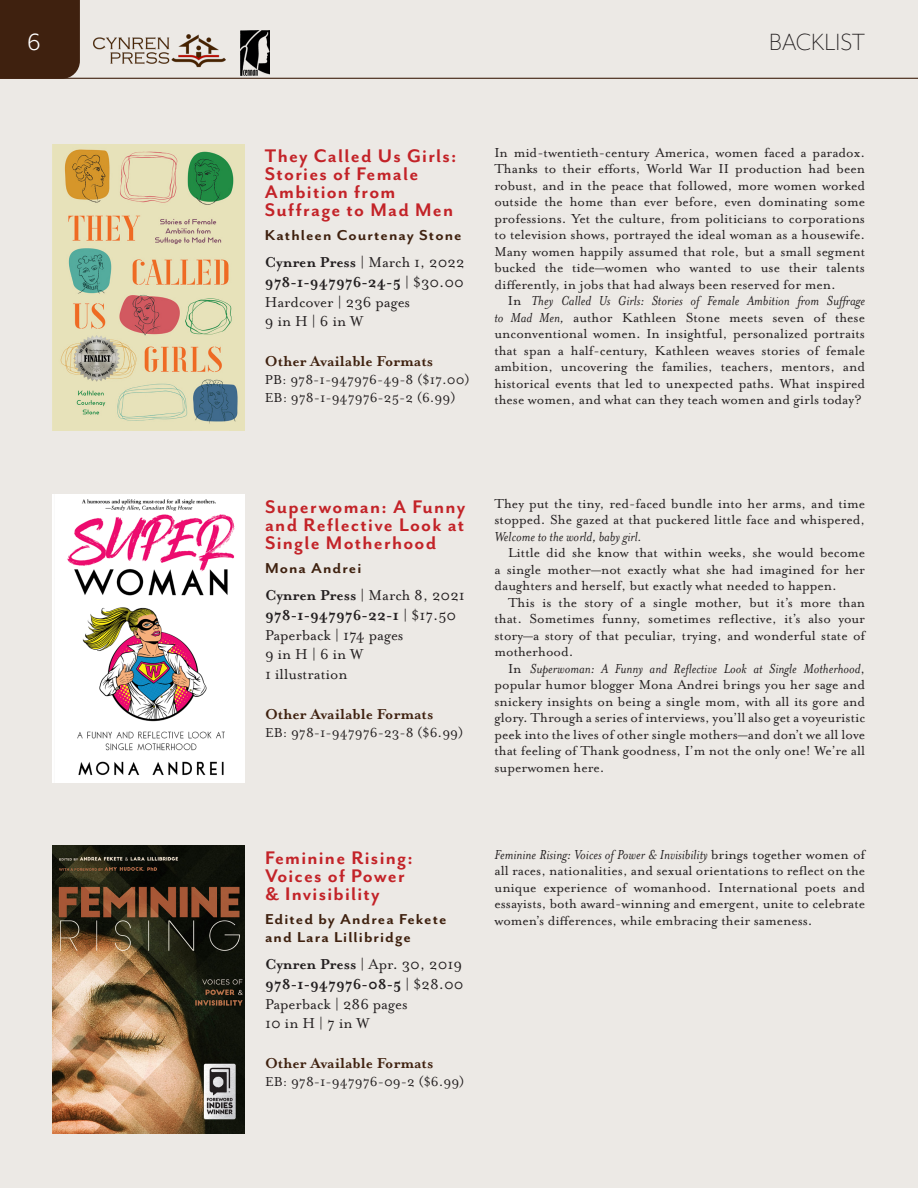
<style>
.page{position:relative;width:918px;height:1188px;background:#ece9e5}
.page>*{position:absolute;margin:0;border:0;box-sizing:border-box;transform-origin:0 0}
.t1{font:300 27px "Mr Eaves San OT";color:#231f20}
.t2{font:27px "Mr Eaves San OT";color:#fff}
.title_backlist{font:700 21px/18px "Mr Eaves San OT";letter-spacing:.06em;color:#c32328}
.t3{font:16.5px "Mrs Eaves OT";color:#231f20}
.t4{font:700 16.5px "Mrs Eaves OT";color:#231f20}
.author_backlist{font:700 16.5px/18px "Mr Eaves San OT";letter-spacing:.06em;color:#3f210f;scale:1.06 1}
.t5{font:700 16.5px "Mrs Eaves OT";color:#3f210f}
.backlist_des_para1{font:15px/16.5px "Mrs Eaves OT";color:#231f20;text-align:justify}
.backlist_des_para2{font:15px/16.5px "Mrs Eaves OT";color:#231f20;text-align:justify}
.des_para2{font:15px/16.5px "Mrs Eaves OT";color:#231f20;text-align:justify}
.s1{font-weight:700}
.s2{font-weight:400}
.s3{font-style:italic}
</style>
<div class="page">
<img style="left:53px;top:144px;width:192px;height:286px">
<img style="left:53px;top:495px;width:192px;height:288px">
<img style="left:53px;top:846px;width:192px;height:288px">
<svg style="left:0;top:0;width:918px;height:79px"></svg>
<h1 class="t2" style="left:27px;top:27px;width:15px">6</h1>
<h1 class="t1" style="left:769px;top:27px;width:98px">BACKLIST</h1>
<p class="title_backlist" style="left:265px;top:146px;width:193px">They Called Us Girls:<br>Stories of Female<br>Ambition from<br>Suffrage to Mad Men</p>
<p class="author_backlist" style="left:265px;top:226px;width:187px">Kathleen Courtenay Stone</p>
<p class="t3" style="left:265px;top:253px;width:201px"><span class="s1">Cynren Press</span> | March 1, 2022</p>
<p class="t4" style="left:265px;top:272px;width:201px">978-1-947976-24-5 <span class="s2">| $30.00</span></p>
<p class="t3" style="left:265px;top:292px;width:147px">Hardcover | 236 pages</p>
<p class="t3" style="left:265px;top:312px;width:100px">9 in H | 6 in W</p>
<p class="t5" style="left:265px;top:352px;width:170px">Other Available Formats</p>
<p class="backlist_des_para1" style="left:265px;top:371px;width:207px">PB: 978-1-947976-49-8 ($17.00)</p>
<p class="backlist_des_para1" style="left:265px;top:389px;width:192px">EB: 978-1-947976-25-2 (6.99)</p>
<p class="backlist_des_para1" style="left:494px;top:144px;width:372px">In mid-twentieth-century America, women faced a paradox.<br>Thanks to their efforts, World War II production had been robust, and in the peace that followed, more women worked outside the home than ever before, even dominating some professions. Yet the culture, from politicians to corporations to television shows, portrayed the ideal woman as a housewife.<br>Many women happily assumed that role, but a small segment bucked the tide—women who wanted to use their talents differently, in jobs that had always been reserved for men.</p>
<p class="backlist_des_para2" style="left:494px;top:292px;width:372px;text-indent:14px">In <span class="s3">They Called Us Girls: Stories of Female Ambition from Suffrage to Mad Men,</span> author Kathleen Stone meets seven of these unconventional women. In insightful, personalized portraits that span a half-century, Kathleen weaves stories of female ambition, uncovering the families, teachers, mentors, and historical events that led to unexpected paths. What inspired these women, and what can they teach women and girls today?</p>
<p class="title_backlist" style="left:265px;top:497px;width:202px;text-align:justify">Superwoman: A Funny and Reflective Look at Single Motherhood</p>
<p class="author_backlist" style="left:265px;top:559px;width:92px">Mona Andrei</p>
<p class="t3" style="left:265px;top:586px;width:201px"><span class="s1">Cynren Press</span> | March 8, 2021</p>
<p class="t4" style="left:265px;top:605px;width:193px">978-1-947976-22-1 <span class="s2">| $17.50</span></p>
<p class="t3" style="left:265px;top:625px;width:140px">Paperback | 174 pages</p>
<p class="t3" style="left:265px;top:645px;width:100px">9 in H | 6 in W</p>
<p class="t3" style="left:265px;top:665px;width:84px">1 illustration</p>
<p class="t5" style="left:265px;top:704px;width:170px">Other Available Formats</p>
<p class="backlist_des_para1" style="left:265px;top:724px;width:200px">EB: 978-1-947976-23-8 ($6.99)</p>
<p class="backlist_des_para1" style="left:495px;top:495px;width:372px">They put the tiny, red-faced bundle into her arms, and time stopped. She gazed at that puckered little face and whispered, <span class="s3">Welcome to the world, baby girl.</span></p>
<p class="backlist_des_para2" style="left:495px;top:544px;width:372px;text-indent:14px">Little did she know that within weeks, she would become a single mother—not exactly what she had imagined for her daughters and herself, but exactly what needed to happen.</p>
<p class="des_para2" style="left:495px;top:594px;width:372px;text-indent:14px">This is the story of a single mother, but it’s more than that. Sometimes funny, sometimes reflective, it’s also your story—a story of that peculiar, trying, and wonderful state of motherhood.</p>
<p class="des_para2" style="left:495px;top:660px;width:372px;text-indent:14px">In <span class="s3">Superwoman: A Funny and Reflective Look at Single Motherhood</span>, popular humor blogger Mona Andrei brings you her sage and snickery insights on being a single mom, with all its gore and glory. Through a series of interviews, you’ll also get a voyeuristic peek into the lives of other single mothers—and don’t we all love that feeling of Thank goodness, I’m not the only one! We’re all superwomen here.</p>
<p class="title_backlist" style="left:265px;top:848px;width:149px">Feminine Rising:<br>Voices of Power &amp; Invisibility</p>
<p class="author_backlist" style="left:265px;top:910px;width:173px">Edited by Andrea Fekete and Lara Lillibridge</p>
<p class="t3" style="left:265px;top:955px;width:199px"><span class="s1">Cynren Press</span> | Apr. 30, 2019</p>
<p class="t4" style="left:265px;top:974px;width:200px">978-1-947976-08-5 <span class="s2">| $28.00</span></p>
<p class="t3" style="left:265px;top:994px;width:144px">Paperback | 286 pages</p>
<p class="t3" style="left:265px;top:1014px;width:106px">10 in H | 7 in W</p>
<p class="t5" style="left:265px;top:1054px;width:170px">Other Available Formats</p>
<p class="backlist_des_para1" style="left:265px;top:1073px;width:201px">EB: 978-1-947976-09-2 ($6.99)</p>
<p class="backlist_des_para1" style="left:495px;top:846px;width:372px"><span class="s3">Feminine Rising: Voices of Power &amp; Invisibility</span> brings together women of all races, nationalities, and sexual orientations to reflect on the unique experience of womanhood. International poets and essayists, both award-winning and emergent, unite to celebrate women’s differences, while embracing their sameness.</p>
</div>
